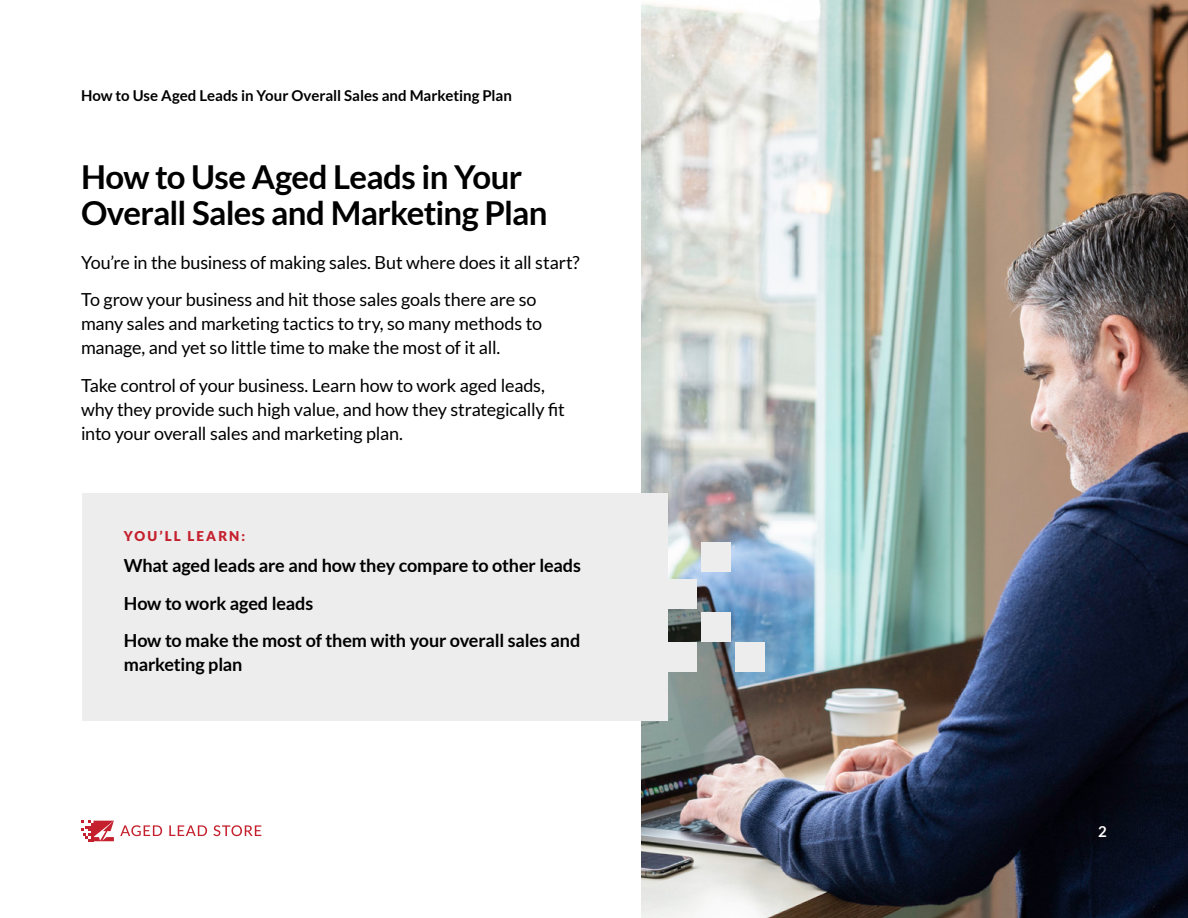
<style>
.page{position:relative;width:1188px;height:918px;background:#fff}
.page>*{position:absolute;margin:0;border:0;box-sizing:border-box;transform-origin:0 0}
.t1{font:700 33px/36px "Lato";letter-spacing:-.02em;color:#000}
.t2{font:18px/24px "Lato";letter-spacing:-.01em;color:#000}
.t3{font:700 18px/37.5px "Lato";letter-spacing:-.01em;color:#000}
.t4{font:700 15px "Lato";color:#000}
.t5{font:700 15px "Lato";color:#fff}
.t6{font:900 13.5px "Lato";letter-spacing:.15em;color:#c5202d}
</style>
<div class="page">
<svg style="left:81px;top:821px;width:33px;height:20px"></svg>
<svg style="left:120px;top:825px;width:42px;height:11px"></svg>
<svg style="left:169px;top:825px;width:38px;height:11px"></svg>
<svg style="left:213px;top:825px;width:48px;height:11px"></svg>
<img style="left:641px;top:0;width:547px;height:918px">
<div style="left:82px;top:493px;width:585px;height:227px;background:#ededee"></div>
<div style="left:667px;top:642px;width:30px;height:29px;background:#ededee"></div>
<div style="left:667px;top:579px;width:30px;height:29px;background:#ededee"></div>
<div style="left:701px;top:613px;width:29px;height:29px;background:#ededee"></div>
<div style="left:701px;top:542px;width:29px;height:29px;background:#ededee"></div>
<div style="left:735px;top:642px;width:29px;height:29px;background:#ededee"></div>
<p class="t4" style="left:81px;top:86px;width:433px">How to Use Aged Leads in Your Overall Sales and Marketing Plan</p>
<h1 class="t1" style="left:81px;top:158px;width:468px">How to Use Aged Leads in Your<br>Overall Sales and Marketing Plan</h1>
<p class="t2" style="left:81px;top:243px;width:500px;line-height:37.5px">You’re in the business of making sales. But where does it all start?<br>To grow your business and hit those sales goals there are so</p>
<p class="t2" style="left:81px;top:312px;width:463px">many sales and marketing tactics to try, so many methods to manage, and yet so little time to make the most of it all.</p>
<p class="t2" style="left:81px;top:373px;width:485px">Take control of your business. Learn how to work aged leads, why they provide such high value, and how they strategically fit into your overall sales and marketing plan.</p>
<p class="t6" style="left:124px;top:529px;width:123px">YOU’LL LEARN:</p>
<p class="t3" style="left:124px;top:547px;width:459px">What aged leads are and how they compare to other leads<br>How to work aged leads<br>How to make the most of them with your overall sales and</p>
<p class="t3" style="left:124px;top:646px;width:120px">marketing plan</p>
<p class="t5" style="left:1098px;top:823px;width:10px">2</p>
</div>
